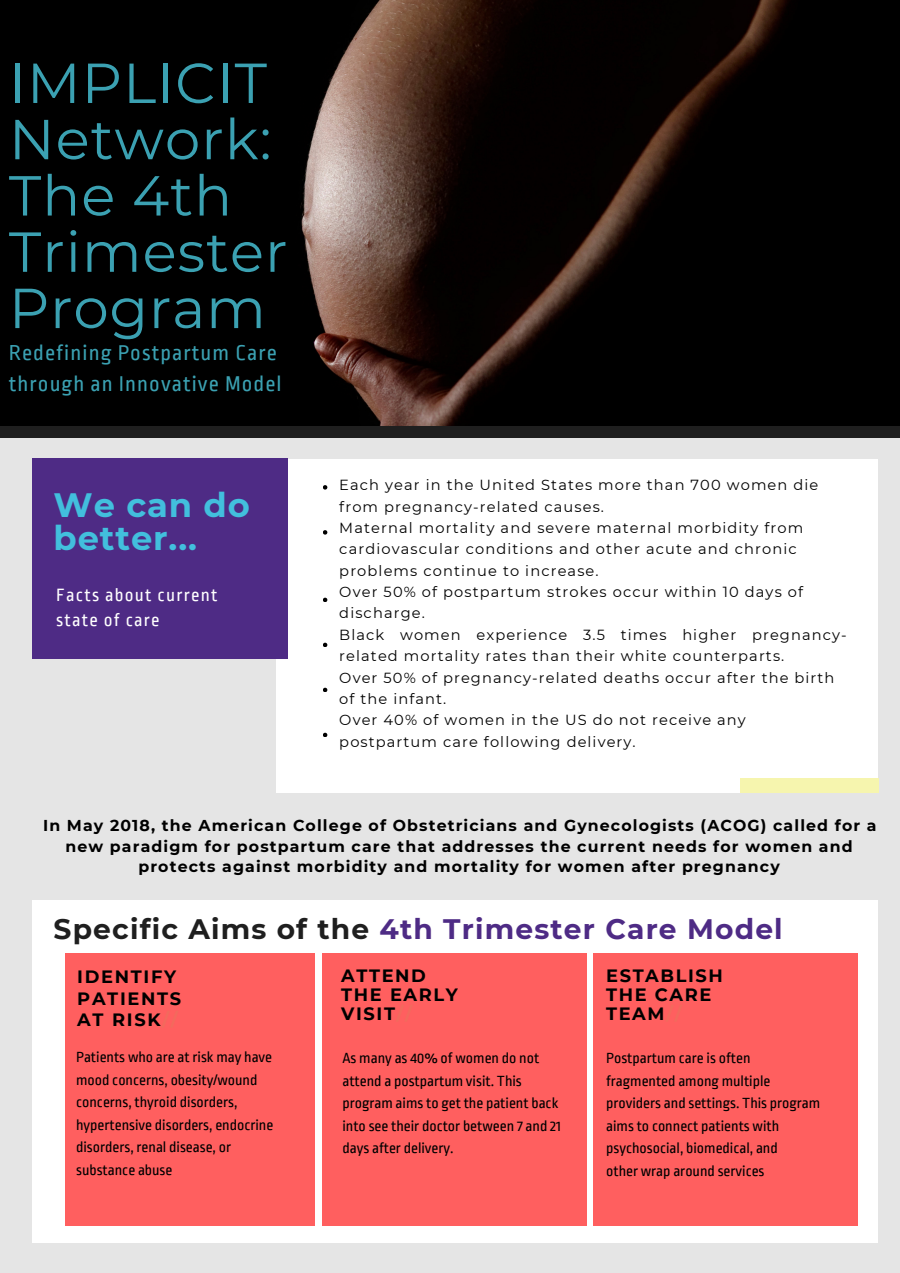
<style>
.page{position:relative;width:900px;height:1273px;background:#fff}
.page>*{position:absolute;margin:0;border:0;box-sizing:border-box;transform-origin:0 0}
.t1{font:56.25px/56.2px "Montserrat";letter-spacing:.02em;color:#3ba1b2}
.t2{font:700 33.75px/33.8px "Montserrat";letter-spacing:.025em;color:#42bfdd}
.t3{font:700 28.2px "Montserrat";letter-spacing:.04em;color:#4e2b85}
.t4{font:22.5px/31.5px "Ropa Sans";letter-spacing:.05em;color:#3ba1b2}
.t5{font:18.75px/24.8px "Ropa Sans";letter-spacing:.07em;color:#fff}
.t6{font:700 17.85px/19.2px "Montserrat";letter-spacing:.09em;color:#000}
.t7{font:700 15.75px/20.2px "Montserrat";letter-spacing:.07em;color:#000;text-align:center}
.t8{font:15.45px/22.5px "Ropa Sans";color:#000}
.t9{font:14.7px/21.3px "Montserrat";letter-spacing:.075em;color:#000}
.s1{color:#1f1f1f}
.s2{color:#f36a5d}
</style>
<div class="page">
<div style="left:0;top:0;width:900px;height:1272px;background:#e5e5e5"></div>
<div style="left:277px;top:459px;width:600px;height:333px;background:#fff"></div>
<div style="left:33px;top:458px;width:255px;height:200px;background:#4e2b85"></div>
<svg style="left:323px;top:485px;width:4px;height:4px"></svg>
<svg style="left:323px;top:530px;width:4px;height:4px"></svg>
<svg style="left:323px;top:597px;width:4px;height:5px"></svg>
<svg style="left:323px;top:642px;width:4px;height:5px"></svg>
<svg style="left:323px;top:687px;width:4px;height:5px"></svg>
<svg style="left:323px;top:732px;width:4px;height:5px"></svg>
<div style="left:0;top:11px;width:900px;height:427px;background:#1f1f1f"></div>
<div style="left:33px;top:900px;width:844px;height:342px;background:#fff"></div>
<div style="left:323px;top:953px;width:263px;height:272px;background:#ff5f5f"></div>
<div style="left:594px;top:953px;width:263px;height:272px;background:#ff5f5f"></div>
<div style="left:65px;top:953px;width:250px;height:272px;background:#ff5f5f"></div>
<div style="left:740px;top:778px;width:139px;height:15px;background:#f6f5ae"></div>
<img style="left:0;top:0;width:900px;height:425px">
<h1 class="t1" style="left:9px;top:55px;width:280px">IMPLICIT<br>Network:<br>The 4th<br>Trimester<br>Program</h1>
<h1 class="t4" style="left:9px;top:337px;width:274px">Redefining Postpartum Care through an Innovative Model</h1>
<p class="t2" style="left:54px;top:487px;width:198px">We can do better...</p>
<h6 class="t5" style="left:56px;top:583px;width:163px">Facts about current state of care</h6>
<p class="t9" style="left:339px;top:474px;width:481px">Each year in the United States more than 700 women die from pregnancy-related causes.</p>
<h2 class="t9" style="left:339px;top:517px;width:466px">Maternal mortality and severe maternal morbidity from cardiovascular conditions and other acute and chronic problems continue to increase.</h2>
<h5 class="t9" style="left:339px;top:581px;width:465px">Over 50% of postpartum strokes occur within 10 days of discharge.</h5>
<p class="t9" style="left:339px;top:624px;width:509px">Black women experience 3.5 times higher pregnancy&shy;related mortality rates than their white counterparts.</p>
<p class="t9" style="left:339px;top:666px;width:497px">Over 50% of pregnancy-related deaths occur after the birth of the infant.</p>
<p class="t9" style="left:339px;top:709px;width:408px">Over 40% of women in the US do not receive any</p>
<p class="t9" style="left:339px;top:730px;width:298px">postpartum care following delivery.</p>
<p class="t7" style="left:43px;top:815px;width:835px">In May 2018, the American College of Obstetricians and Gynecologists (ACOG) called for a new paradigm for postpartum care that addresses the current needs for women and protects against morbidity and mortality for women after pregnancy</p>
<p class="t3" style="left:54px;top:911px;width:731px"><span class="s1">Specific Aims of the</span> 4th Trimester Care Model</p>
<h3 class="t6" style="left:77px;top:966px;width:106px;line-height:21.3px">IDENTIFY<br>PATIENTS<br>AT RISK<span class="s2">//</span></h3>
<h4 class="t6" style="left:341px;top:966px;width:118px">ATTEND<br>THE EARLY<br>VISIT<span class="s2">//</span></h4>
<h4 class="t6" style="left:606px;top:966px;width:118px">ESTABLISH<br>THE CARE<br>TEAM<span class="s2">//</span></h4>
<h4 class="t8" style="left:76px;top:1046px;width:199px">Patients who are at risk may have mood concerns, obesity/wound concerns, thyroid disorders, hypertensive disorders, endocrine disorders, renal disease, or substance abuse</h4>
<p class="t8" style="left:342px;top:1047px;width:220px">As many as 40% of women do not attend a postpartum visit. This program aims to get the patient back into see their doctor between 7 and 21 days after delivery.</p>
<p class="t8" style="left:606px;top:1047px;width:146px">Postpartum care is often</p>
<p class="t8" style="left:606px;top:1069px;width:166px">fragmented among multiple</p>
<p class="t8" style="left:606px;top:1092px;width:216px">providers and settings. This program aims to connect patients with psychosocial, biomedical, and<br>other wrap around services</p>
</div>
